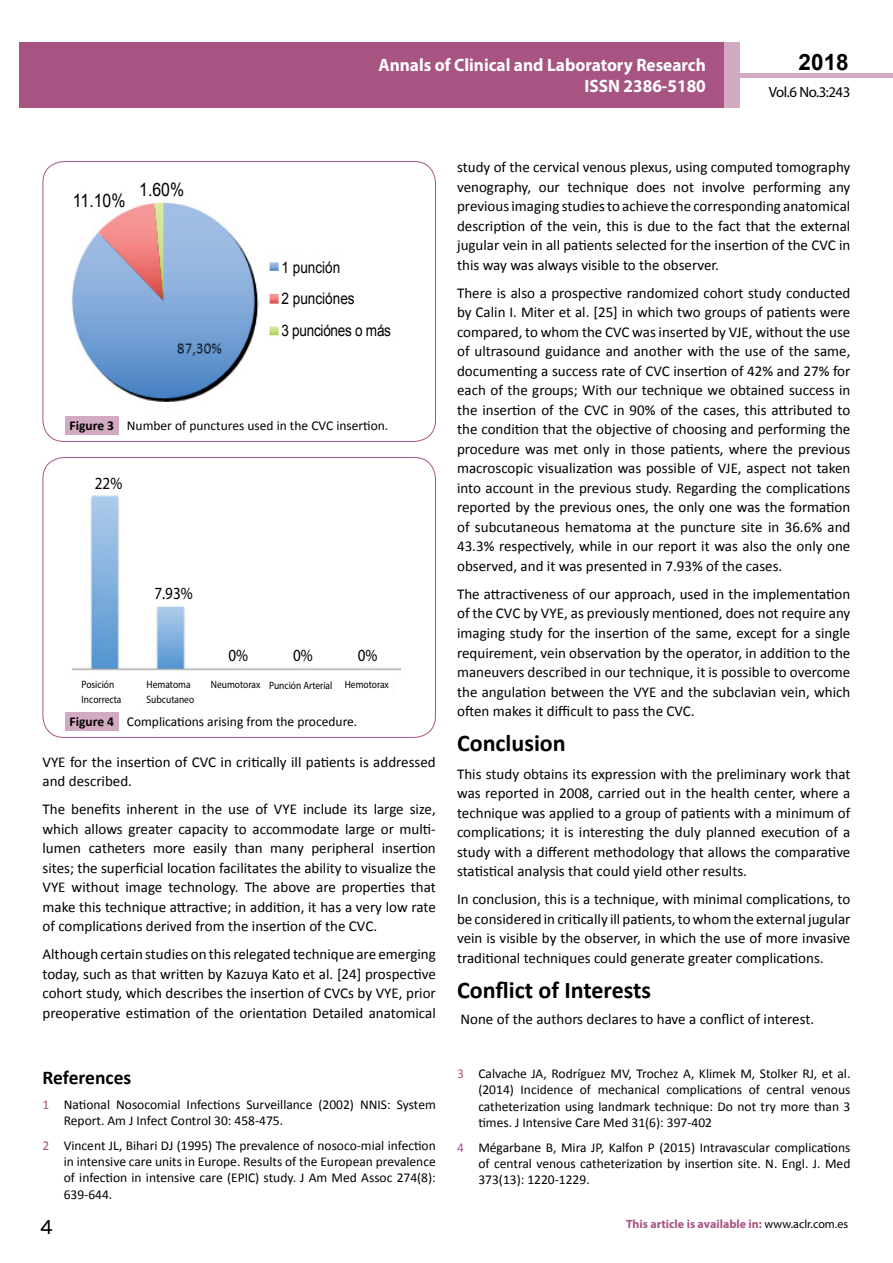
<style>
.page{position:relative;width:893px;height:1263px;background:#fff}
.page>*{position:absolute;margin:0;border:0;box-sizing:border-box;transform-origin:0 0}
.t1{font:25.5px "Tunga";color:#000}
.t2{font:700 24px "Calibri";color:#000}
.t3{font:700 22.5px "Arial";color:#000}
.t4{font:700 19.5px "Calibri";color:#000}
.t5{font:18.45px "Arial";color:#000;scale:.86 1}
.t6{font:700 18px/21.6px "Myriad Pro";color:#fff;text-align:right;scale:.96 1}
.t7{font:17.1px "Myriad Pro";color:#000;scale:.88 1}
.t8{font:15.9px/31.7px "Arial";color:#000;scale:.86 1}
.t9{font:15px/19.5px "Calibri";color:#000;text-align:justify}
.t10{font:14.85px "Myriad Pro";letter-spacing:-.03em;color:#000}
.t11{font:13.5px/16.2px "Calibri";color:#000;text-align:justify}
.t12{font:700 12px "Myriad Pro";color:#a75483}
.t13{font:10.65px/15px "Myriad Pro";color:#000;scale:.88 1}
.s1{font-weight:700}
.s2{color:#a75483}
.s3{font-weight:400;color:#000}
</style>
<div class="page">
<hr style="left:722px;top:74px;width:171px;height:4px;background:#d2aac1">
<div style="left:19px;top:42px;width:706px;height:66px;background:#a75483"></div>
<div style="left:725px;top:43px;width:15px;height:65px;background:#d2aac1"></div>
<div style="left:43px;top:161px;width:393px;height:281px;border:1px solid #a75483;border-radius:21px"></div>
<img style="left:71px;top:202px;width:208px;height:200px">
<div style="left:71px;top:188px;width:59px;height:21px;background:#fff"></div>
<div style="left:65px;top:416px;width:53px;height:18px;background:#d2aac1"></div>
<div style="left:43px;top:457px;width:393px;height:281px;border:1px solid #a75483;border-radius:21px"></div>
<img style="left:72px;top:495px;width:329px;height:210px">
<div style="left:75px;top:673px;width:317px;height:30px;background:#fff"></div>
<div style="left:147px;top:576px;width:57px;height:27px;background:#fff"></div>
<div style="left:217px;top:641px;width:168px;height:20px;background:#fff"></div>
<div style="left:65px;top:712px;width:53px;height:18px;background:#d2aac1"></div>
<p class="t6" style="left:378px;top:53px;width:343px">Annals of Clinical and Laboratory Research<br>ISSN 2386-5180</p>
<h3 class="t3" style="left:799px;top:47px;width:52px">2018</h3>
<p class="t10" style="left:769px;top:83px;width:83px">Vol.6 No.3:243</p>
<p class="t5" style="left:73px;top:188px;width:63px">11.10%</p>
<p class="t5" style="left:139px;top:177px;width:54px">1.60%</p>
<p class="t8" style="left:281px;top:251px;width:129px">1 punción<br>2 punciónes<br>3 punciónes o más</p>
<p class="t11" style="left:70px;top:418px;width:320px"><span class="s1">Figure 3</span> Number of punctures used in the CVC insertion.</p>
<p class="t7" style="left:95px;top:472px;width:33px">22%</p>
<p class="t7" style="left:154px;top:583px;width:45px">7.93%</p>
<p class="t7" style="left:229px;top:645px;width:24px">0%</p>
<p class="t7" style="left:293px;top:645px;width:24px">0%</p>
<p class="t7" style="left:358px;top:645px;width:24px">0%</p>
<p class="t13" style="left:82px;top:677px;width:47px">Posición<br>Incorrecta</p>
<p class="t13" style="left:147px;top:677px;width:56px">Hematoma<br>Subcutaneo</p>
<p class="t13" style="left:211px;top:677px;width:204px">Neumotorax Punción Arterial Hemotorax</p>
<p class="t11" style="left:70px;top:714px;width:289px"><span class="s1">Figure 4</span> Complications arising from the procedure.</p>
<p class="t9" style="left:43px;top:752px;width:395px">VYE for the insertion of CVC in critically ill patients is addressed and described.</p>
<p class="t9" style="left:43px;top:800px;width:395px">The benefits inherent in the use of VYE include its large size, which allows greater capacity to accommodate large or multi&shy;lumen catheters more easily than many peripheral insertion sites; the superficial location facilitates the ability to visualize the VYE without image technology. The above are properties that make this technique attractive; in addition, it has a very low rate of complications derived from the insertion of the CVC.</p>
<p class="t9" style="left:43px;top:945px;width:395px">Although certain studies on this relegated technique are emerging today, such as that written by Kazuya Kato et al. [24] prospective cohort study, which describes the insertion of CVCs by VYE, prior preoperative estimation of the orientation Detailed anatomical</p>
<h3 class="t4" style="left:43px;top:1065px;width:90px">References</h3>
<p class="t11" style="left:64px;top:1096px;width:374px;text-indent:-21px"><span class="s2">1</span> National Nosocomial Infections Surveillance (2002) NNIS: System<br>Report. Am J Infect Control 30: 458-475.</p>
<p class="t11" style="left:64px;top:1137px;width:374px;text-indent:-21px"><span class="s2">2</span> Vincent JL, Bihari DJ (1995) The prevalence of nosoco-mial infection in intensive care units in Europe. Results of the European prevalence of infection in intensive care (EPIC) study. J Am Med Assoc 274(8):<br>639-644.</p>
<h1 class="t1" style="left:40px;top:1210px;width:15px">4</h1>
<p class="t9" style="left:457px;top:158px;width:395px">study of the cervical venous plexus, using computed tomography venography, our technique does not involve performing any previous imaging studies to achieve the corresponding anatomical description of the vein, this is due to the fact that the external jugular vein in all patients selected for the insertion of the CVC in this way was always visible to the observer.</p>
<p class="t9" style="left:457px;top:283px;width:395px">There is also a prospective randomized cohort study conducted by Calin I. Miter et al. [25] in which two groups of patients were compared, to whom the CVC was inserted by VJE, without the use of ultrasound guidance and another with the use of the same, documenting a success rate of CVC insertion of 42% and 27% for each of the groups; With our technique we obtained success in the insertion of the CVC in 90% of the cases, this attributed to the condition that the objective of choosing and performing the procedure was met only in those patients, where the previous macroscopic visualization was possible of VJE, aspect not taken into account in the previous study. Regarding the complications reported by the previous ones, the only one was the formation of subcutaneous hematoma at the puncture site in 36.6% and 43.3% respectively, while in our report it was also the only one observed, and it was presented in 7.93% of the cases.</p>
<p class="t9" style="left:457px;top:584px;width:395px">The attractiveness of our approach, used in the implementation of the CVC by VYE, as previously mentioned, does not require any imaging study for the insertion of the same, except for a single requirement, vein observation by the operator, in addition to the maneuvers described in our technique, it is possible to overcome the angulation between the VYE and the subclavian vein, which often makes it difficult to pass the CVC.</p>
<h2 class="t2" style="left:457px;top:728px;width:110px">Conclusion</h2>
<p class="t9" style="left:457px;top:764px;width:395px">This study obtains its expression with the preliminary work that was reported in 2008, carried out in the health center, where a technique was applied to a group of patients with a minimum of complications; it is interesting the duly planned execution of a study with a different methodology that allows the comparative statistical analysis that could yield other results.</p>
<p class="t9" style="left:457px;top:890px;width:395px">In conclusion, this is a technique, with minimal complications, to be considered in critically ill patients, to whom the external jugular vein is visible by the observer, in which the use of more invasive traditional techniques could generate greater complications.</p>
<h2 class="t2" style="left:457px;top:974px;width:195px">Conflict of Interests</h2>
<p class="t9" style="left:460px;top:1010px;width:355px">None of the authors declares to have a conflict of interest.</p>
<p class="t11" style="left:478px;top:1066px;width:374px;text-indent:-21px"><span class="s2">3</span> Calvache JA, Rodríguez MV, Trochez A, Klimek M, Stolker RJ, et al. (2014) Incidence of mechanical complications of central venous catheterization using landmark technique: Do not try more than 3 times. J Intensive Care Med 31(6): 397-402</p>
<p class="t11" style="left:478px;top:1139px;width:374px;text-indent:-21px"><span class="s2">4</span> Mégarbane B, Mira JP, Kalfon P (2015) Intravascular complications of central venous catheterization by insertion site. N. Engl. J. Med 373(13): 1220-1229.</p>
<p class="t12" style="left:626px;top:1216px;width:224px">This article is available in: <span class="s3">www.aclr.com.es</span></p>
</div>
